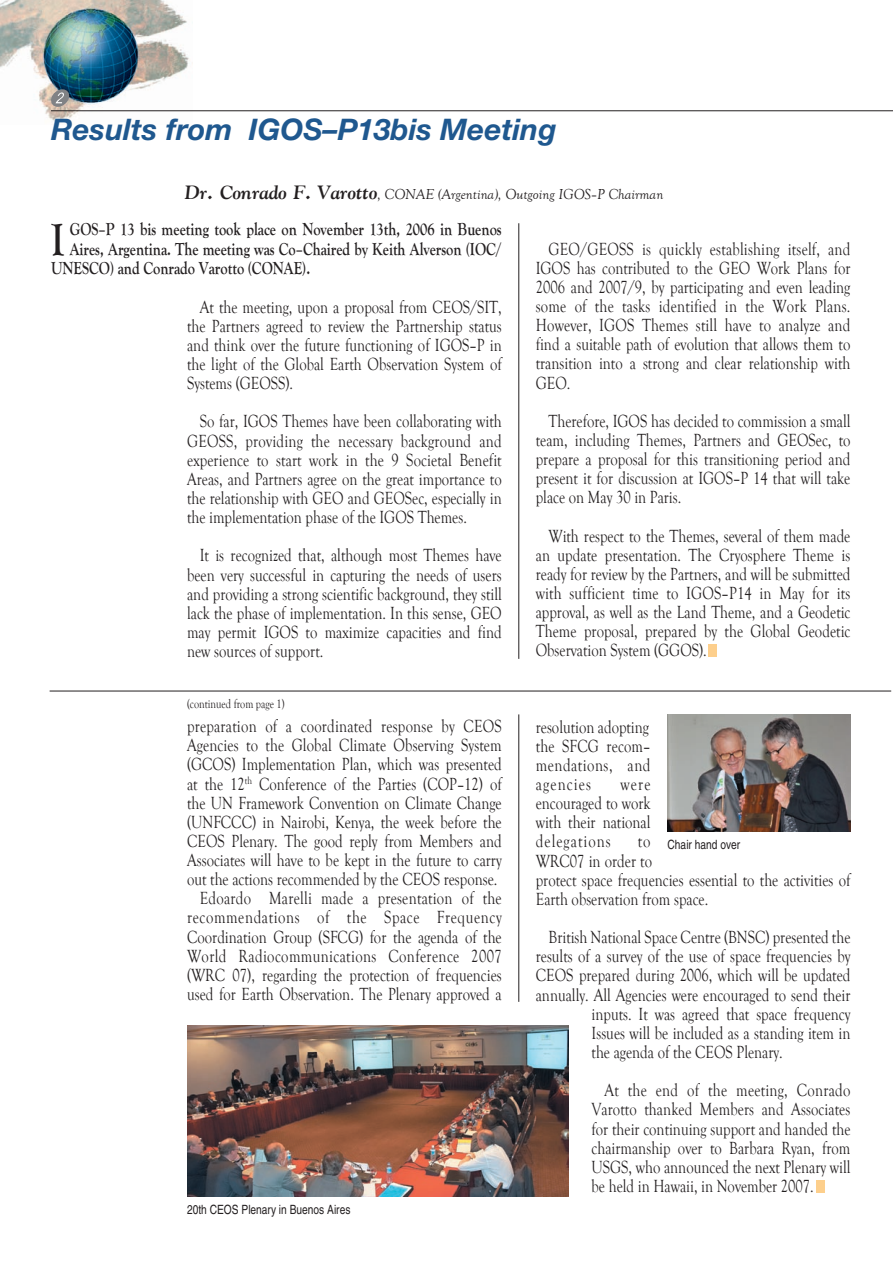
<style>
.page{position:relative;width:893px;height:1263px;background:#fff}
.page>*{position:absolute;margin:0;border:0;box-sizing:border-box;transform-origin:0 0}
.t1{font:700 46.5px "Goudy Old Style T";color:#231f20;scale:.8 1}
.t2{font:italic 700 29.7px "Helvetica Neue";color:#1f588f}
.t3{font:18px/19.2px "Goudy Old Style T";color:#231f20;text-align:justify;scale:.81 1}
.t4{font:700 18px "Goudy Old Style T";color:#231f20;scale:.8 1}
.t5{font:italic 14.85px "Goudy Old Style T";color:#231f20}
.t6{font:12.75px "Helvetica";color:#231f20;scale:.8 1}
.t7{font:12.75px "Goudy Old Style T";color:#231f20;scale:.8 1}
.s1{font-family:"Gilde";font-weight:700;font-size:19.2px}
.s2{font-style:normal}
</style>
<div class="page">
<img style="left:0;top:0;width:192px;height:122px">
<hr style="left:51px;top:111px;width:842px;height:1px;background:#231f20">
<svg style="left:50px;top:89px;width:20px;height:18px"></svg>
<img style="left:187px;top:1025px;width:381px;height:172px">
<hr style="left:50px;top:691px;width:841px;height:1px;background:#231f20">
<hr style="left:519px;top:714px;width:1px;height:288px;background:#231f20">
<hr style="left:519px;top:223px;width:1px;height:436px;background:#231f20">
<div style="left:708px;top:644px;width:9px;height:13px;background:#fdcf8c"></div>
<div style="left:816px;top:1180px;width:9px;height:13px;background:#fdcf8c"></div>
<img style="left:667px;top:714px;width:183px;height:117px">
<h2 class="t2" style="left:51px;top:111px;width:507px">Results from IGOS–P13bis Meeting</h2>
<p class="t5" style="left:185px;top:186px;width:480px"><span class="s1">Dr. Conrado F. Varotto</span>, CONAE (Argentina), Outgoing IGOS<span class="s2">–</span>P Chairman</p>
<h1 class="t1" style="left:51px;top:213px;width:18px">I</h1>
<p class="t4" style="left:70px;top:219px;width:542px">GOS–P 13 bis meeting took place on November 13th, 2006 in Buenos</p>
<p class="t4" style="left:70px;top:239px;width:541px">Aires, Argentina. The meeting was Co–Chaired by Keith Alverson (IOC/</p>
<p class="t4" style="left:51px;top:258px;width:325px">UNESCO) and Conrado Varotto (CONAE).</p>
<p class="t3" style="left:187px;top:297px;width:390px;text-indent:13px">At the meeting, upon a proposal from CEOS/SIT, the Partners agreed to review the Partnership status and think over the future functioning of IGOS–P in the light of the Global Earth Observation System of Systems (GEOSS).</p>
<p class="t3" style="left:187px;top:412px;width:390px;text-indent:13px">So far, IGOS Themes have been collaborating with GEOSS, providing the necessary background and experience to start work in the 9 Societal Benefit Areas, and Partners agree on the great importance to the relationship with GEO and GEOSec, especially in the implementation phase of the IGOS Themes.</p>
<p class="t3" style="left:187px;top:546px;width:390px;text-indent:13px">It is recognized that, although most Themes have been very successful in capturing the needs of users and providing a strong scientific background, they still lack the phase of implementation. In this sense, GEO may permit IGOS to maximize capacities and find new sources of support.</p>
<p class="t7" style="left:187px;top:697px;width:123px">(continued from page 1)</p>
<p class="t3" style="left:187px;top:717px;width:390px;text-align:right">preparation of a coordinated response by CEOS Agencies to the Global Climate Observing System (GCOS) Implementation Plan, which was presented at the 12<sup>th</sup> Conference of the Parties (COP–12) of the UN Framework Convention on Climate Change (UNFCCC) in Nairobi, Kenya, the week before the CEOS Plenary. The good reply from Members and Associates will have to be kept in the future to carry out the actions recommended by the CEOS response.<br>Edoardo Marelli made a presentation of the recommendations of the Space Frequency Coordination Group (SFCG) for the agenda of the World Radiocommunications Conference 2007 (WRC 07), regarding the protection of frequencies used for Earth Observation. The Plenary approved a</p>
<p class="t6" style="left:187px;top:1202px;width:206px">20th CEOS Plenary in Buenos Aires</p>
<p class="t3" style="left:536px;top:239px;width:390px;text-indent:13px">GEO/GEOSS is quickly establishing itself, and IGOS has contributed to the GEO Work Plans for 2006 and 2007/9, by participating and even leading some of the tasks identified in the Work Plans.<br>However, IGOS Themes still have to analyze and find a suitable path of evolution that allows them to transition into a strong and clear relationship with GEO.</p>
<p class="t3" style="left:536px;top:412px;width:390px;text-indent:13px">Therefore, IGOS has decided to commission a small team, including Themes, Partners and GEOSec, to prepare a proposal for this transitioning period and present it for discussion at IGOS–P 14 that will take place on May 30 in Paris.</p>
<p class="t3" style="left:536px;top:526px;width:390px;text-indent:13px">With respect to the Themes, several of them made an update presentation. The Cryosphere Theme is ready for review by the Partners, and will be submitted with sufficient time to IGOS–P14 in May for its approval, as well as the Land Theme, and a Geodetic Theme proposal, prepared by the Global Geodetic Observation System (GGOS).</p>
<p class="t3" style="left:536px;top:717px;width:143px">resolution adopting the SFCG recom– mendations, and agencies</p>
<p class="t3" style="left:536px;top:775px;width:143px;text-indent:85px">were encouraged to work with their national delegations</p>
<p class="t3" style="left:536px;top:832px;width:390px;text-align:left;text-indent:102px">to<br>WRC07 in order to<br>protect space frequencies essential to the activities of<br>Earth observation from space.</p>
<p class="t3" style="left:549px;top:928px;width:374px">British National Space Centre (BNSC) presented the</p>
<p class="t3" style="left:536px;top:947px;width:390px">results of a survey of the use of space frequencies by</p>
<p class="t3" style="left:536px;top:966px;width:390px">CEOS prepared during 2006, which will be updated</p>
<p class="t3" style="left:536px;top:985px;width:390px">annually. All Agencies were encouraged to send their</p>
<p class="t3" style="left:592px;top:1004px;width:321px">inputs. It was agreed that space frequency</p>
<p class="t3" style="left:592px;top:1024px;width:321px">Issues will be included as a standing item in</p>
<p class="t3" style="left:592px;top:1043px;width:238px">the agenda of the CEOS Plenary.</p>
<p class="t3" style="left:592px;top:1081px;width:321px;text-indent:13px">At the end of the meeting, Conrado Varotto thanked Members and Associates for their continuing support and handed the chairmanship over to Barbara Ryan, from USGS, who announced the next Plenary will be held in Hawaii, in November 2007.</p>
<p class="t6" style="left:668px;top:837px;width:92px">Chair hand over</p>
</div>
